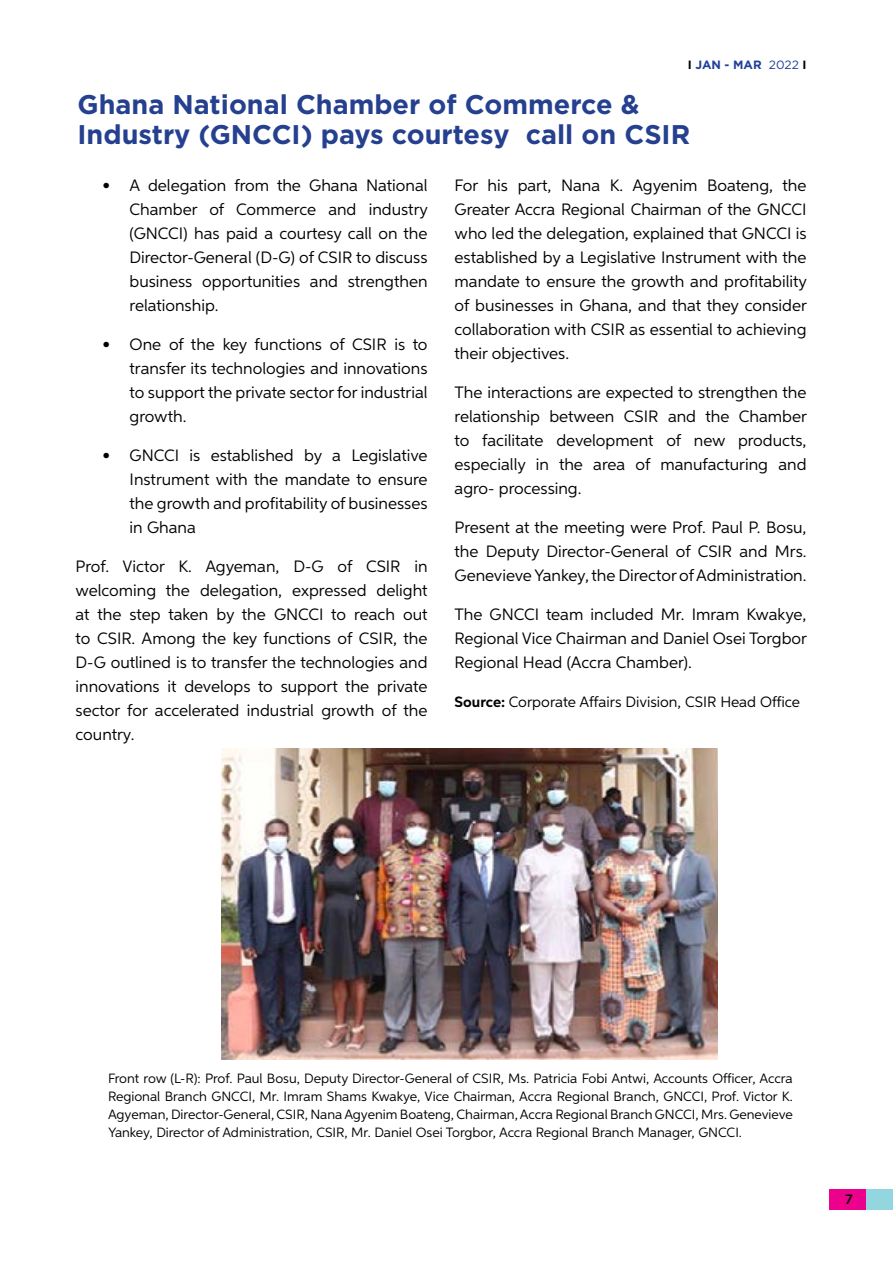
<style>
.page{position:relative;width:893px;height:1263px;background:#fff}
.page>*{position:absolute;margin:0;border:0;box-sizing:border-box;transform-origin:0 0}
.t1{font:700 27px/29.7px "Gotham";color:#25408f}
.t2{font:16.5px/24px "Aspira";color:#000;text-align:justify}
.t3{font:15px "Aspira";color:#000}
.t4{font:13.5px/18px "Aspira";color:#000;text-align:justify}
.t5{font:500 13.5px "Gotham";color:#000}
.t6{font:700 12px "Gotham";color:#21409a}
.s1{color:#000}
.s2{font-weight:400}
.s3{font-weight:700}
</style>
<div class="page">
<div style="left:829px;top:1189px;width:64px;height:21px;background:#93d6df"></div>
<div style="left:829px;top:1189px;width:36px;height:21px;background:#ec008c"></div>
<img style="left:221px;top:748px;width:496px;height:311px">
<p class="t6" style="left:688px;top:58px;width:120px"><span class="s1">I</span> JAN - MAR <span class="s2">2022</span> <span class="s1">I</span></p>
<h1 class="t1" style="left:78px;top:89px;width:614px">Ghana National Chamber of Commerce &amp;<br>Industry (GNCCI) pays courtesy call on CSIR</h1>
<p class="t2" style="left:130px;top:173px;width:300px;text-indent:-27px">• A delegation from the Ghana National Chamber of Commerce and industry (GNCCI) has paid a courtesy call on the Director-General (D-G) of CSIR to discuss business opportunities and strengthen relationship.</p>
<p class="t2" style="left:130px;top:332px;width:299px;text-indent:-27px">• One of the key functions of CSIR is to transfer its technologies and innovations to support the private sector for industrial growth.</p>
<p class="t2" style="left:130px;top:443px;width:299px;text-indent:-27px">• GNCCI is established by a Legislative Instrument with the mandate to ensure the growth and profitability of businesses in Ghana</p>
<p class="t2" style="left:76px;top:554px;width:353px">Prof. Victor K. Agyeman, D-G of CSIR in welcoming the delegation, expressed delight at the step taken by the GNCCI to reach out to CSIR. Among the key functions of CSIR, the D-G outlined is to transfer the technologies and innovations it develops to support the private sector for accelerated industrial growth of the country.</p>
<p class="t2" style="left:455px;top:173px;width:354px">For his part, Nana K. Agyenim Boateng, the Greater Accra Regional Chairman of the GNCCI who led the delegation, explained that GNCCI is established by a Legislative Instrument with the mandate to ensure the growth and profitability of businesses in Ghana, and that they consider collaboration with CSIR as essential to achieving their objectives.</p>
<p class="t2" style="left:455px;top:380px;width:354px">The interactions are expected to strengthen the relationship between CSIR and the Chamber to facilitate development of new products, especially in the area of manufacturing and agro- processing.</p>
<p class="t2" style="left:455px;top:515px;width:353px">Present at the meeting were Prof. Paul P. Bosu, the Deputy Director-General of CSIR and Mrs.<br>Genevieve Yankey, the Director of Administration.</p>
<p class="t2" style="left:455px;top:602px;width:354px">The GNCCI team included Mr. Imram Kwakye, Regional Vice Chairman and Daniel Osei Torgbor Regional Head (Accra Chamber).</p>
<p class="t3" style="left:455px;top:693px;width:347px"><span class="s3">Source:</span> Corporate Affairs Division, CSIR Head Office</p>
<p class="t4" style="left:108px;top:1069px;width:686px">Front row (L-R): Prof. Paul Bosu, Deputy Director-General of CSIR, Ms. Patricia Fobi Antwi, Accounts Officer, Accra Regional Branch GNCCI, Mr. Imram Shams Kwakye, Vice Chairman, Accra Regional Branch, GNCCI, Prof. Victor K.<br>Agyeman, Director-General, CSIR, Nana Agyenim Boateng, Chairman, Accra Regional Branch GNCCI, Mrs. Genevieve Yankey, Director of Administration, CSIR, Mr. Daniel Osei Torgbor, Accra Regional Branch Manager, GNCCI.</p>
<p class="t5" style="left:845px;top:1190px;width:10px">7</p>
</div>
